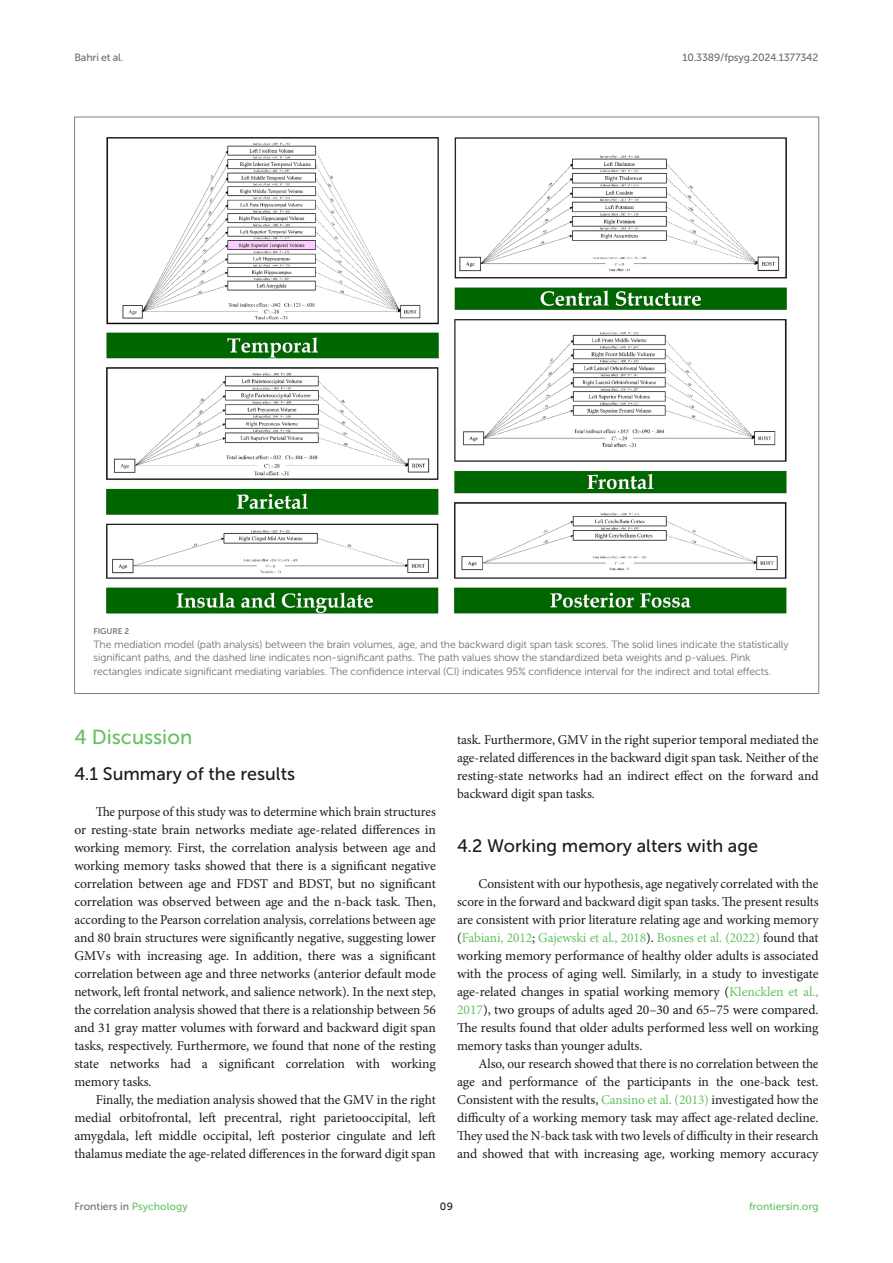
<style>
.page{position:relative;width:893px;height:1263px;background:#fff}
.page>*{position:absolute;margin:0;border:0;box-sizing:border-box;transform-origin:0 0}
.HEAD_1{font:20.25px "Museo Sans 500";color:#65c161}
.HEAD_2{font:18px "Museo Sans 500";color:#1b1c1b}
.HEAD_2_after_HEAD_1{font:18px "Museo Sans 500";color:#1b1c1b}
.TEXT_FLUSH{font:13.5px/18px "Minion Pro";letter-spacing:-.01em;color:#1b1c1b;text-align:justify}
.TEXT{font:13.5px/18px "Minion Pro";letter-spacing:-.005em;color:#1b1c1b;text-align:justify}
.FIG_LEG{font:10.5px/13.5px "Museo Sans 300";letter-spacing:-.01em;color:#706f70}
.t1{font:10.5px "Museo Sans 500";letter-spacing:-.015em;color:#706f70}
.t2{font:10.5px "Museo Sans 500";color:#65c161}
.t3{font:10.5px "Museo Sans 500";color:#1b1c1b}
.FIG_HD{font:8.25px "Museo Sans 700";letter-spacing:-.01em;color:#7e7f7f}
.s1{color:#65c161}
</style>
<div class="page">
<img style="left:106px;top:137px;width:681px;height:477px">
<p class="t1" style="left:74px;top:51px;width:51px">Bahri et al.</p>
<p class="t1" style="left:682px;top:51px;width:138px">10.3389/fpsyg.2024.1377342</p>
<p class="FIG_HD" style="left:94px;top:627px;width:37px">FIGURE 2</p>
<p class="FIG_LEG" style="left:94px;top:637px;width:697px">The mediation model (path analysis) between the brain volumes, age, and the backward digit span task scores. The solid lines indicate the statistically significant paths, and the dashed line indicates non-significant paths. The path values show the standardized beta weights and p-values. Pink rectangles indicate significant mediating variables. The confidence interval (CI) indicates 95% confidence interval for the indirect and total effects.</p>
<p class="HEAD_1" style="left:74px;top:726px;width:119px">4 Discussion</p>
<p class="HEAD_2_after_HEAD_1" style="left:74px;top:764px;width:222px">4.1 Summary of the results</p>
<p class="TEXT_FLUSH" style="left:74px;top:803px;width:363px;text-indent:21px">The purpose of this study was to determine which brain structures or resting-state brain networks mediate age-related differences in working memory. First, the correlation analysis between age and working memory tasks showed that there is a significant negative correlation between age and FDST and BDST, but no significant correlation was observed between age and the n-back task. Then, according to the Pearson correlation analysis, correlations between age and 80 brain structures were significantly negative, suggesting lower GMVs with increasing age. In addition, there was a significant correlation between age and three networks (anterior default mode network, left frontal network, and salience network). In the next step, the correlation analysis showed that there is a relationship between 56 and 31 gray matter volumes with forward and backward digit span tasks, respectively. Furthermore, we found that none of the resting state networks had a significant correlation with working memory tasks.</p>
<p class="TEXT" style="left:74px;top:1091px;width:363px;text-indent:21px">Finally, the mediation analysis showed that the GMV in the right medial orbitofrontal, left precentral, right parietooccipital, left amygdala, left middle occipital, left posterior cingulate and left thalamus mediate the age-related differences in the forward digit span</p>
<p class="TEXT" style="left:457px;top:731px;width:363px">task. Furthermore, GMV in the right superior temporal mediated the age-related differences in the backward digit span task. Neither of the resting-state networks had an indirect effect on the forward and backward digit span tasks.</p>
<p class="HEAD_2" style="left:457px;top:836px;width:302px">4.2 Working memory alters with age</p>
<p class="TEXT_FLUSH" style="left:457px;top:875px;width:363px;text-indent:21px">Consistent with our hypothesis, age negatively correlated with the score in the forward and backward digit span tasks. The present results are consistent with prior literature relating age and working memory (<span class="s1">Fabiani, 2012</span>; <span class="s1">Gajewski et al., 2018</span>). <span class="s1">Bosnes et al. (2022)</span> found that working memory performance of healthy older adults is associated with the process of aging well. Similarly, in a study to investigate age-related changes in spatial working memory (<span class="s1">Klencklen et al., 2017</span>), two groups of adults aged 20–30 and 65–75 were compared.<br>The results found that older adults performed less well on working memory tasks than younger adults.</p>
<p class="TEXT" style="left:457px;top:1055px;width:363px;text-indent:21px">Also, our research showed that there is no correlation between the age and performance of the participants in the one-back test.<br>Consistent with the results, <span class="s1">Cansino et al. (2013)</span> investigated how the difficulty of a working memory task may affect age-related decline.<br>They used the N-back task with two levels of difficulty in their research and showed that with increasing age, working memory accuracy</p>
<p class="t1" style="left:74px;top:1200px;width:115px">Frontiers in <span class="s1">Psychology</span></p>
<p class="t3" style="left:440px;top:1200px;width:15px">09</p>
<p class="t2" style="left:749px;top:1200px;width:71px">frontiersin.org</p>
</div>
